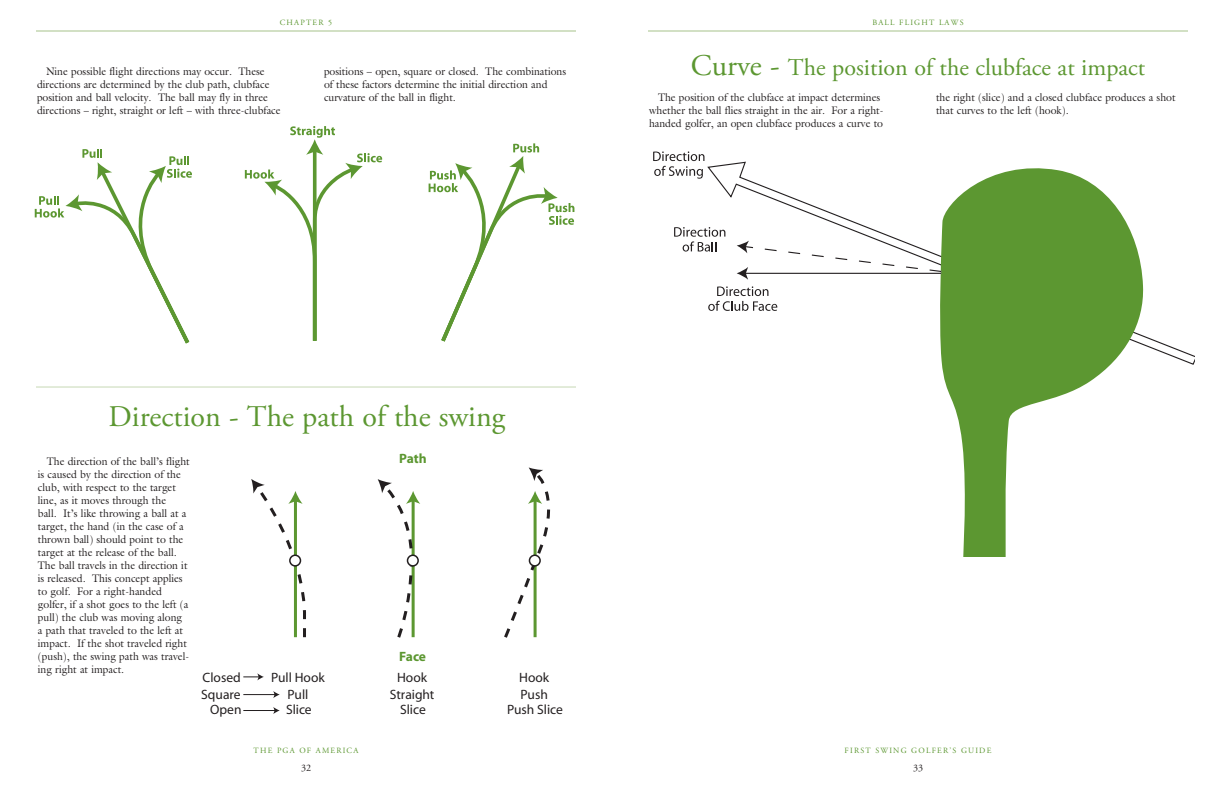
<style>
.page{position:relative;width:1224px;height:792px;background:#fff}
.page>*{position:absolute;margin:0;border:0;box-sizing:border-box;transform-origin:0 0}
.t1{font:30px "Adobe Garamond Pro";color:#5c9731}
.t2{font:24px "Adobe Garamond Pro";color:#5c9731}
.t3{font:13.5px/16.8px "Myriad";color:#231f20;text-align:center}
.t4{font:700 13.5px "Myriad";letter-spacing:-.01em;color:#5c9731}
.t5{font:11px/13px "Galliard";color:#231f20;scale:.95 1}
.t6{font:10px "Adobe Garamond Pro";color:#231f20}
.t7{font:8px "Adobe Garamond Pro";letter-spacing:.15em;color:#5c9731}
.s1{font-size:30px}
</style>
<div class="page">
<hr style="left:648px;top:31px;width:540px;height:1px;background:#a6c28a">
<hr style="left:36px;top:31px;width:540px;height:1px;background:#a6c28a">
<svg style="left:429px;top:143px;width:145px;height:199px"></svg>
<svg style="left:245px;top:126px;width:137px;height:215px"></svg>
<svg style="left:35px;top:149px;width:157px;height:194px"></svg>
<svg style="left:251px;top:479px;width:55px;height:159px"></svg>
<div style="left:290px;top:555px;width:10px;height:11px;background:#fff;border-radius:50%"></div>
<div style="left:289px;top:555px;width:12px;height:12px;border:2px solid #231f20;border-radius:50%"></div>
<svg style="left:378px;top:479px;width:42px;height:159px"></svg>
<div style="left:408px;top:555px;width:10px;height:11px;background:#fff;border-radius:50%"></div>
<div style="left:407px;top:555px;width:12px;height:12px;border:2px solid #231f20;border-radius:50%"></div>
<svg style="left:504px;top:467px;width:47px;height:171px"></svg>
<div style="left:529px;top:555px;width:11px;height:11px;background:#fff;border-radius:50%"></div>
<div style="left:529px;top:555px;width:12px;height:12px;border:2px solid #231f20;border-radius:50%"></div>
<svg style="left:243px;top:673px;width:21px;height:7px"></svg>
<hr style="left:243px;top:694px;width:32px;height:1px;background:#231f20">
<svg style="left:273px;top:691px;width:7px;height:7px"></svg>
<hr style="left:243px;top:710px;width:32px;height:1px;background:#231f20">
<svg style="left:273px;top:707px;width:7px;height:7px"></svg>
<svg style="left:707px;top:161px;width:488px;height:204px"></svg>
<svg style="left:938px;top:161px;width:206px;height:396px;fill:#5c9731"></svg>
<svg style="left:737px;top:241px;width:206px;height:39px"></svg>
<svg style="left:653px;top:151px;width:51px;height:28px"></svg>
<svg style="left:674px;top:227px;width:51px;height:25px"></svg>
<svg style="left:708px;top:286px;width:69px;height:25px"></svg>
<hr style="left:36px;top:387px;width:540px;height:1px;background:#c6d8b4">
<p class="t7" style="left:280px;top:17px;width:14px">Chapter</p>
<p class="t7" style="left:328px;top:17px;width:5px">5</p>
<p class="t5" style="left:37px;top:65px;width:258px;text-indent:9px">Nine possible flight directions may occur. These directions are determined by the club path, clubface position and ball velocity. The ball may fly in three directions – right, straight or left – with three-clubface</p>
<p class="t5" style="left:324px;top:65px;width:257px">positions – open, square or closed. The combinations of these factors determine the initial direction and curvature of the ball in flight.</p>
<p class="t7" style="left:872px;top:17px;width:7px">ball</p>
<p class="t7" style="left:899px;top:17px;width:23px">fl ight</p>
<p class="t7" style="left:939px;top:17px;width:7px">laws</p>
<h2 class="t2" style="left:691px;top:53px;width:456px"><span class="s1">Curve -</span> The position of the clubface at impact</h2>
<p class="t5" style="left:649px;top:91px;width:248px;text-align:center">The position of the clubface at impact determines whether the ball flies straight in the air. For a right&shy;handed golfer, an open clubface produces a curve to</p>
<p class="t5" style="left:936px;top:91px;width:254px">the right (slice) and a closed clubface produces a shot that curves to the left (hook).</p>
<h1 class="t1" style="left:109px;top:398px;width:398px">Direction - The path of the swing</h1>
<p class="t5" style="left:38px;top:455px;width:161px;text-indent:9px">The direction of the ball’s flight is caused by the direction of the club, with respect to the target line, as it moves through the<br>ball. It’s like throwing a ball at a target, the hand (in the case of a thrown ball) should point to the target at the release of the ball.<br>The ball travels in the direction it is released. This concept applies to golf. For a right-handed golfer, if a shot goes to the left (a pull) the club was moving along<br>a path that traveled to the left at impact. If the shot traveled right (push), the swing path was travel&shy;ing right at impact.</p>
<p class="t4" style="left:399px;top:452px;width:29px">Path</p>
<p class="t4" style="left:399px;top:650px;width:28px">Face</p>
<p class="t3" style="left:390px;top:669px;width:46px">Hook<br>Straight</p>
<p class="t3" style="left:400px;top:701px;width:27px">Slice</p>
<p class="t3" style="left:201px;top:669px;width:41px;text-align:left">Closed<br>Square</p>
<p class="t3" style="left:210px;top:701px;width:33px">Open</p>
<p class="t3" style="left:271px;top:669px;width:55px">Pull Hook<br>Pull</p>
<p class="t3" style="left:286px;top:701px;width:27px">Slice</p>
<p class="t3" style="left:519px;top:669px;width:32px;text-align:left">Hook<br>Push</p>
<p class="t3" style="left:507px;top:701px;width:57px">Push Slice</p>
<p class="t7" style="left:254px;top:746px;width:14px">The</p>
<p class="t7" style="left:277px;top:746px;width:29px">PGA of</p>
<p class="t7" style="left:316px;top:746px;width:38px">America</p>
<p class="t6" style="left:301px;top:762px;width:11px">32</p>
<p class="t7" style="left:845px;top:746px;width:16px">f irst</p>
<p class="t7" style="left:875px;top:746px;width:44px">swing golfer</p>
<p class="t7" style="left:949px;top:746px;width:42px">’s g uide</p>
<p class="t6" style="left:913px;top:762px;width:11px">33</p>
</div>
